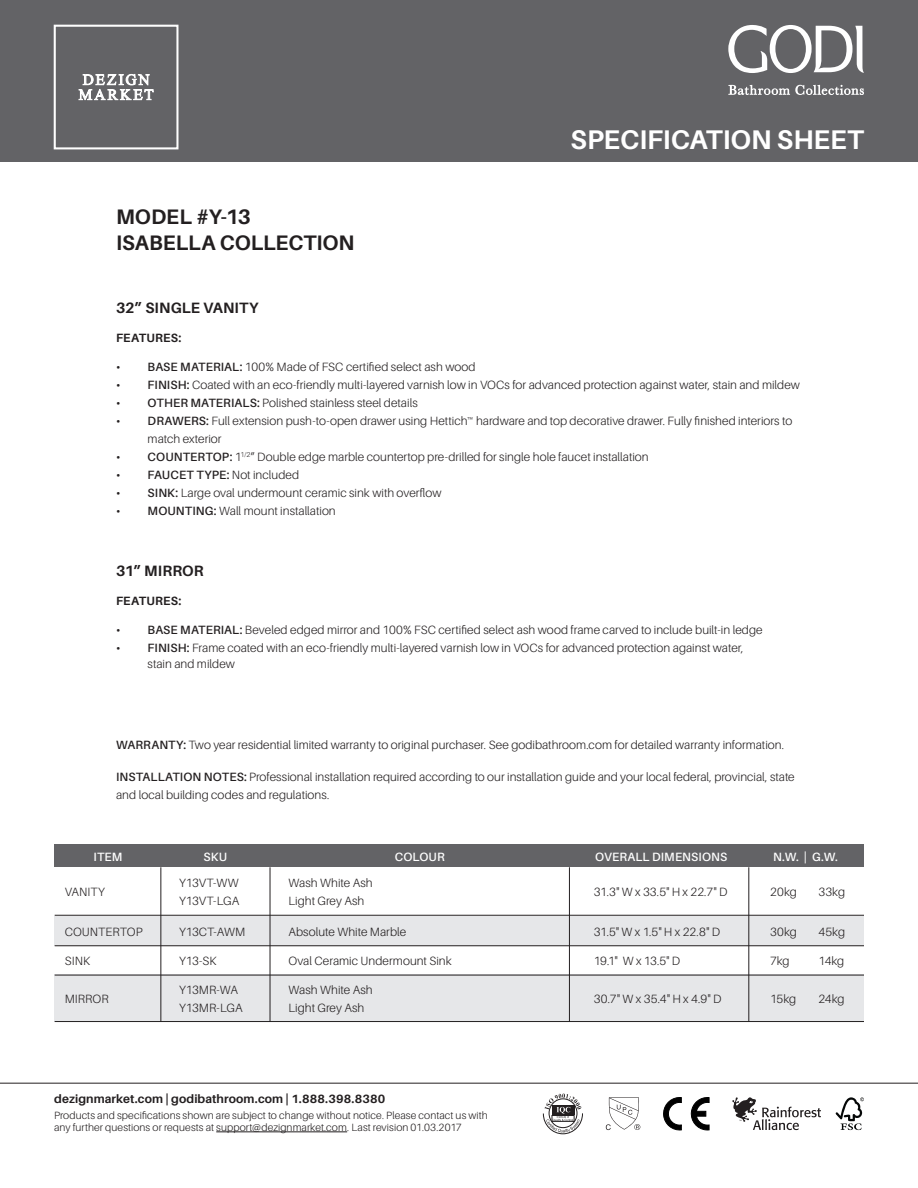
<style>
.page{position:relative;width:918px;height:1188px;background:#fff}
.page>*{position:absolute;margin:0;border:0;box-sizing:border-box;transform-origin:0 0}
.t1{font:700 27px "Aileron";color:#fff}
.t2{font:700 21px "Aileron";color:#231f20}
.t3{font:700 15px "Aileron";letter-spacing:.01em;color:#231f20}
.t4{font:300 12px/18px "Aileron";color:#231f20}
.t5{font:700 12px "Aileron";letter-spacing:.01em;color:#231f20}
.t6{font:600 12px "Aileron";letter-spacing:.01em;color:#fff}
.t7{font:300 12px/18px "Aileron";letter-spacing:-.02em;color:#231f20}
.t8{font:600 12px "Aileron";letter-spacing:.01em;color:#231f20}
.t9{font:300 10.5px/12px "Aileron";letter-spacing:.01em;color:#231f20}
.s1{font-weight:600}
.s2{font-weight:100}
.s3{font-weight:300}
</style>
<div class="page">
<hr style="left:0;top:1083px;width:918px;height:1px;background:#231f20">
<hr style="left:216px;top:1132px;width:131px;height:1px;background:#231f20">
<svg style="left:543px;top:1094px;width:40px;height:40px"></svg>
<div style="left:549px;top:1099px;width:28px;height:29px;border:1px solid #231f20;border-radius:50%"></div>
<svg style="left:606px;top:1097px;width:34px;height:33px"></svg>
<svg style="left:663px;top:1097px;width:19px;height:34px"></svg>
<svg style="left:690px;top:1097px;width:19px;height:33px"></svg>
<svg style="left:732px;top:1097px;width:89px;height:33px"></svg>
<svg style="left:836px;top:1097px;width:28px;height:33px"></svg>
<div style="left:0;top:0;width:918px;height:162px;background:#636366"></div>
<svg style="left:54px;top:25px;width:124px;height:124px"></svg>
<svg style="left:728px;top:25px;width:136px;height:48px"></svg>
<svg style="left:728px;top:85px;width:136px;height:10px"></svg>
<div style="left:55px;top:845px;width:809px;height:22px;background:#636366"></div>
<div style="left:54px;top:916px;width:810px;height:29px;background:#e6e7e9"></div>
<div style="left:55px;top:975px;width:809px;height:47px;background:#e6e7e9"></div>
<hr style="left:55px;top:1021px;width:809px;height:1px;background:#231f20">
<hr style="left:55px;top:975px;width:809px;height:1px;background:#231f20">
<hr style="left:55px;top:945px;width:809px;height:1px;background:#231f20">
<hr style="left:55px;top:915px;width:809px;height:1px;background:#231f20">
<hr style="left:160px;top:867px;width:1px;height:155px;background:#231f20">
<hr style="left:270px;top:867px;width:1px;height:155px;background:#231f20">
<hr style="left:569px;top:867px;width:1px;height:155px;background:#231f20">
<hr style="left:748px;top:867px;width:1px;height:155px;background:#231f20">
<p class="t2" style="left:116px;top:205px;width:136px">MODEL #Y-13</p>
<p class="t2" style="left:116px;top:231px;width:240px">ISABELLA COLLECTION</p>
<p class="t3" style="left:116px;top:299px;width:144px">32” SINGLE VANITY</p>
<p class="t5" style="left:116px;top:331px;width:67px">FEATURES:</p>
<p class="t1" style="left:571px;top:125px;width:295px">SPECIFICATION SHEET</p>
<p class="t4" style="left:116px;top:358px;width:361px"><span class="s1">• BASE MATERIAL:</span> 100% Made of FSC certified select ash wood</p>
<p class="t4" style="left:116px;top:376px;width:685px"><span class="s1">• FINISH:</span> Coated with an eco-friendly multi-layered varnish low in VOCs for advanced protection against water, stain and mildew</p>
<p class="t4" style="left:116px;top:394px;width:303px"><span class="s1">• OTHER MATERIALS:</span> Polished stainless steel details</p>
<p class="t4" style="left:148px;top:412px;width:646px;text-indent:-32px"><span class="s1">• DRAWERS:</span> Full extension push-to-open drawer using Hettich<span class="s2">™</span> hardware and top decorative drawer. Fully finished interiors to match exterior</p>
<p class="t4" style="left:116px;top:448px;width:534px"><span class="s1">• COUNTERTOP:</span> 1<sup>1/2</sup>” Double edge marble countertop pre-drilled for single hole faucet installation</p>
<p class="t8" style="left:116px;top:468px;width:185px">• FAUCET TYPE: <span class="s3">Not included</span></p>
<p class="t4" style="left:116px;top:484px;width:327px"><span class="s1">• SINK:</span> Large oval undermount ceramic sink with overflow</p>
<p class="t4" style="left:116px;top:502px;width:221px"><span class="s1">• MOUNTING:</span> Wall mount installation</p>
<p class="t3" style="left:116px;top:562px;width:89px">31” MIRROR</p>
<p class="t5" style="left:116px;top:594px;width:67px">FEATURES:</p>
<p class="t4" style="left:116px;top:621px;width:648px"><span class="s1">• BASE MATERIAL:</span> Beveled edged mirror and 100% FSC certified select ash wood frame carved to include built-in ledge</p>
<p class="t4" style="left:148px;top:639px;width:597px;line-height:16.5px;text-indent:-32px"><span class="s1">• FINISH:</span> Frame coated with an eco-friendly multi-layered varnish low in VOCs for advanced protection against water, stain and mildew</p>
<p class="t4" style="left:116px;top:736px;width:670px"><span class="s1">WARRANTY:</span> Two year residential limited warranty to original purchaser. See godibathroom.com for detailed warranty information.</p>
<p class="t4" style="left:116px;top:768px;width:680px"><span class="s1">INSTALLATION NOTES:</span> Professional installation required according to our installation guide and your local federal, provincial, state and local building codes and regulations.</p>
<p class="t6" style="left:94px;top:850px;width:30px">ITEM</p>
<p class="t6" style="left:204px;top:850px;width:25px">SKU</p>
<p class="t6" style="left:395px;top:850px;width:51px">COLOUR</p>
<p class="t6" style="left:595px;top:850px;width:134px">OVERALL DIMENSIONS</p>
<p class="t6" style="left:773px;top:850px;width:66px">N.W. | G.W.</p>
<p class="t4" style="left:65px;top:883px;width:42px">VANITY</p>
<p class="t4" style="left:65px;top:922px;width:79px">COUNTERTOP</p>
<p class="t4" style="left:65px;top:952px;width:27px">SINK</p>
<p class="t4" style="left:65px;top:990px;width:45px">MIRROR</p>
<p class="t4" style="left:288px;top:874px;width:86px">Wash White Ash<br>Light Grey Ash</p>
<p class="t4" style="left:179px;top:874px;width:61px">Y13VT-WW</p>
<p class="t4" style="left:179px;top:892px;width:62px">Y13VT-LGA</p>
<p class="t4" style="left:594px;top:883px;width:135px">31.3" W x 33.5" H x 22.7" D</p>
<p class="t4" style="left:594px;top:922px;width:128px">31.5" W x 1.5" H x 22.8" D</p>
<p class="t4" style="left:594px;top:952px;width:88px">19.1" W x 13.5" D</p>
<p class="t4" style="left:594px;top:990px;width:129px">30.7" W x 35.4" H x 4.9" D</p>
<p class="t4" style="left:770px;top:883px;width:28px">20kg</p>
<p class="t4" style="left:819px;top:883px;width:28px">33kg</p>
<p class="t4" style="left:770px;top:922px;width:28px">30kg</p>
<p class="t4" style="left:819px;top:922px;width:28px">45kg</p>
<p class="t4" style="left:770px;top:952px;width:21px">7kg</p>
<p class="t4" style="left:819px;top:952px;width:27px">14kg</p>
<p class="t4" style="left:770px;top:990px;width:27px">15kg</p>
<p class="t4" style="left:819px;top:990px;width:27px">24kg</p>
<p class="t4" style="left:288px;top:922px;width:119px">Absolute White Marble</p>
<p class="t4" style="left:288px;top:952px;width:165px">Oval Ceramic Undermount Sink</p>
<p class="t7" style="left:179px;top:922px;width:67px">Y13CT-AWM</p>
<p class="t4" style="left:179px;top:952px;width:39px">Y13-SK</p>
<p class="t4" style="left:288px;top:981px;width:86px">Wash White Ash<br>Light Grey Ash</p>
<p class="t7" style="left:179px;top:981px;width:65px">Y13MR-WA<br>Y13MR-LGA</p>
<p class="t5" style="left:54px;top:1092px;width:333px">dezignmarket.com | godibathroom.com | 1.888.398.8380</p>
<p class="t9" style="left:54px;top:1109px;width:435px">Products and specifications shown are subject to change without notice. Please contact us with any further questions or requests at support@dezignmarket.com. Last revision 01.03.2017</p>
</div>
